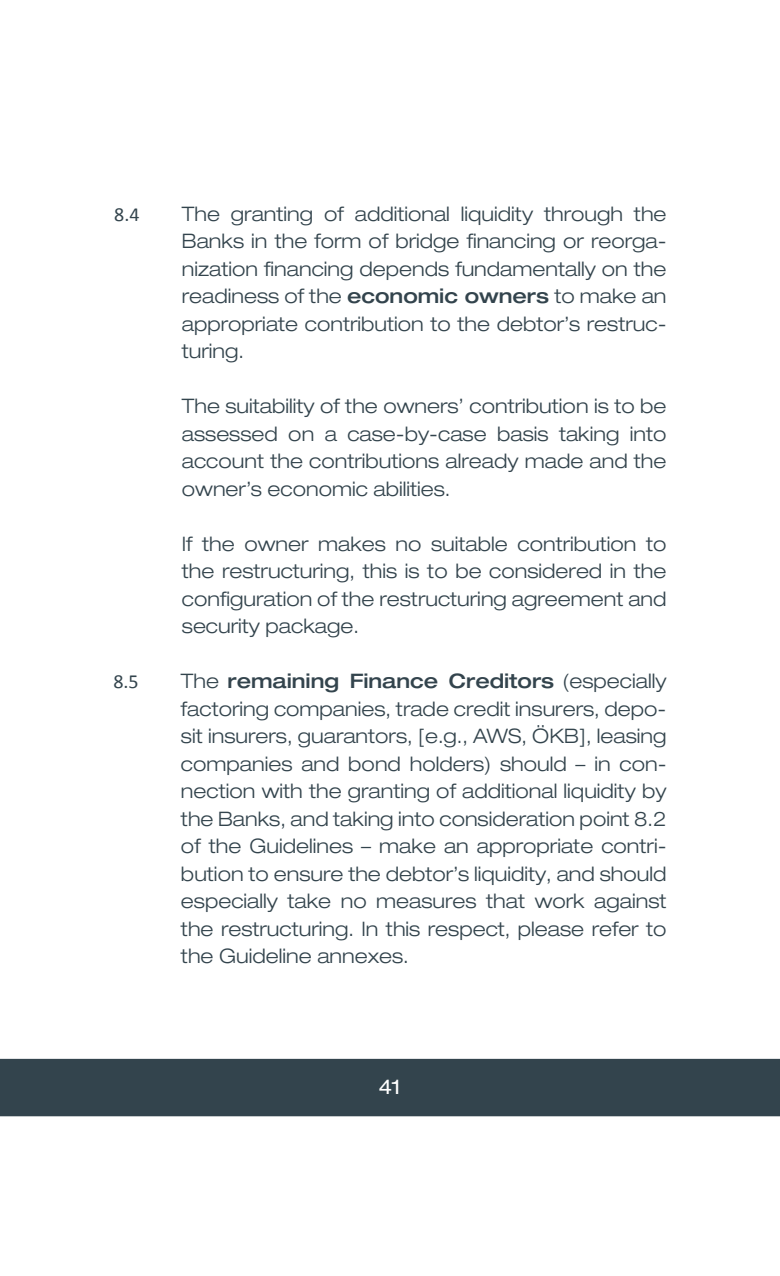
<style>
.page{position:relative;width:780px;height:1276px;background:#fff}
.page>*{position:absolute;margin:0;border:0;box-sizing:border-box;transform-origin:0 0}
.t1{font:300 expanded 20px/27.5px "Helvetica Neue LT Pro";color:#33444d;text-align:justify}
.t2{font:20px "Calibri";color:#33444d}
.t3{font:expanded 20px "Helvetica Neue LT Pro";color:#fff}
.s1{font-weight:500}
</style>
<div class="page">
<div style="left:0;top:1059px;width:780px;height:57px;background:#33444d"></div>
<p class="t2" style="left:114px;top:202px;width:27px">8.4</p>
<p class="t1" style="left:182px;top:199px;width:486px">The granting of additional liquidity through the Banks in the form of bridge financing or reorga&shy;nization financing depends fundamentally on the readiness of the <span class="s1">economic owners</span> to make an appropriate contribution to the debtor’s restruc&shy;turing.</p>
<p class="t1" style="left:182px;top:392px;width:486px">The suitability of the owners’ contribution is to be assessed on a case-by-case basis taking into account the contributions already made and the owner’s economic abilities.</p>
<p class="t1" style="left:182px;top:529px;width:486px">If the owner makes no suitable contribution to the restructuring, this is to be considered in the configuration of the restructuring agreement and security package.</p>
<p class="t2" style="left:113px;top:669px;width:27px">8.5</p>
<p class="t1" style="left:181px;top:667px;width:487px">The <span class="s1">remaining Finance Creditors</span> (especially factoring companies, trade credit insurers, depo&shy;sit insurers, guarantors, [e.g., AWS, ÖKB], leasing companies and bond holders) should – in con&shy;nection with the granting of additional liquidity by the Banks, and taking into consideration point 8.2 of the Guidelines – make an appropriate contri&shy;bution to ensure the debtor’s liquidity, and should especially take no measures that work against the restructuring. In this respect, please refer to the Guideline annexes.</p>
<p class="t3" style="left:379px;top:1074px;width:24px">41</p>
</div>
